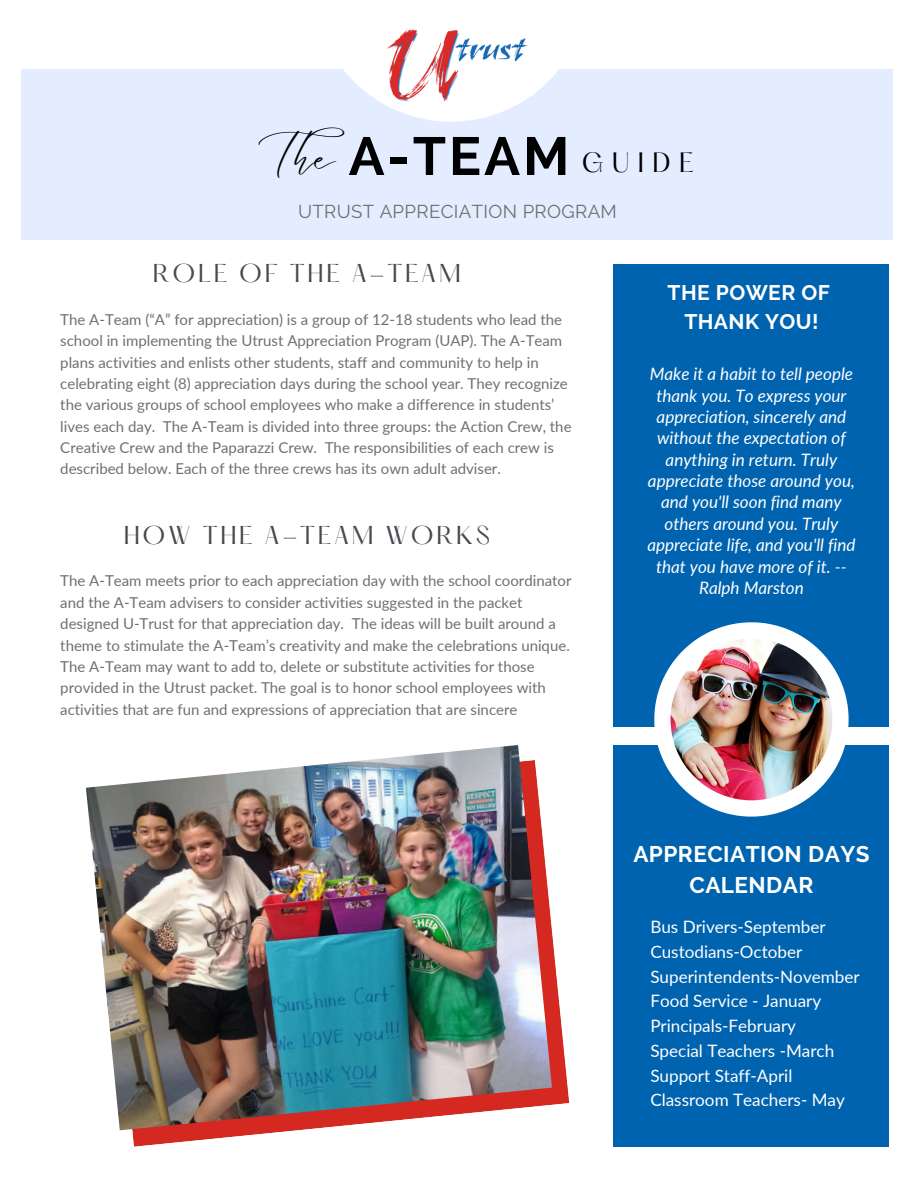
<style>
.page{position:relative;width:918px;height:1188px;background:#fff}
.page>*{position:absolute;margin:0;border:0;box-sizing:border-box;transform-origin:0 0}
.t1{font:700 53.55px "Raleway";color:#000}
.t2{font:32.1px "Le Jour Script";color:#000}
.t3{font:24.45px "Hatton";letter-spacing:.345em;color:#000}
.t4{font:22.5px "Hatton";letter-spacing:.12em;color:#464a4e}
.t5{font:700 22.5px/31.5px "Raleway";letter-spacing:.02em;color:#fff;text-align:center}
.t6{font:700 21px/29.2px "Raleway";letter-spacing:.02em;color:#fff;text-align:center}
.t7{font:18.6px "Raleway";letter-spacing:.02em;color:#706f6f}
.t8{font:italic 17.1px/21.3px "Lato";color:#fff;text-align:center}
.t9{font:17.1px/24.8px "Lato";color:#fff}
.t10{font:15px/21.3px "Lato";color:#706f6f}
</style>
<div class="page">
<div style="left:21px;top:69px;width:872px;height:171px;background:#e4edff"></div>
<svg style="left:343px;top:69px;width:216px;height:53px"></svg>
<img style="left:384px;top:28px;width:150px;height:76px">
<div style="left:614px;top:264px;width:275px;height:462px;background:#0063af"></div>
<div style="left:614px;top:745px;width:275px;height:401px;background:#0063af"></div>
<svg style="left:654px;top:622px;width:195px;height:195px"></svg>
<img style="left:671px;top:639px;width:161px;height:161px">
<svg style="left:119px;top:932px;width:450px;height:215px"></svg>
<img style="left:86px;top:745px;width:466px;height:385px">
<p class="t2" style="left:257px;top:138px;width:89px">Th e</p>
<h4 class="t1" style="left:349px;top:125px;width:222px">A-TEAM</h4>
<h6 class="t3" style="left:582px;top:151px;width:113px">GUIDE</h6>
<h4 class="t7" style="left:298px;top:200px;width:320px">UTRUST APPRECIATION PROGRAM</h4>
<p class="t4" style="left:153px;top:263px;width:309px">ROLE OF THE A-TEAM</p>
<h4 class="t10" style="left:60px;top:308px;width:513px">The A-Team (“A” for appreciation) is a group of 12-18 students who lead the school in implementing the Utrust Appreciation Program (UAP). The A-Team plans activities and enlists other students, staff and community to help in celebrating eight (8) appreciation days during the school year. They recognize the various groups of school employees who make a difference in students’ lives each day. The A-Team is divided into three groups: the Action Crew, the Creative Crew and the Paparazzi Crew. The responsibilities of each crew is described below. Each of the three crews has its own adult adviser.</h4>
<h5 class="t4" style="left:124px;top:524px;width:368px">HOW THE A-TEAM WORKS</h5>
<p class="t10" style="left:60px;top:570px;width:513px">The A-Team meets prior to each appreciation day with the school coordinator and the A-Team advisers to consider activities suggested in the packet designed U-Trust for that appreciation day. The ideas will be built around a theme to stimulate the A-Team’s creativity and make the celebrations unique.<br>The A-Team may want to add to, delete or substitute activities for those provided in the Utrust packet. The goal is to honor school employees with activities that are fun and expressions of appreciation that are sincere</p>
<p class="t6" style="left:668px;top:277px;width:164px">THE POWER OF<br>THANK YOU!</p>
<p class="t8" style="left:647px;top:363px;width:210px">Make it a habit to tell people thank you. To express your appreciation, sincerely and without the expectation of anything in return. Truly appreciate those around you, and you'll soon find many others around you. Truly appreciate life, and you'll find that you have more of it. --<br>Ralph Marston</p>
<p class="t5" style="left:633px;top:838px;width:238px">APPRECIATION DAYS<br>CALENDAR</p>
<p class="t9" style="left:650px;top:914px;width:211px">Bus Drivers-September<br>Custodians-October<br>Superintendents-November</p>
<h3 class="t9" style="left:650px;top:988px;width:172px">Food Service - January<br>Principals-February</h3>
<p class="t9" style="left:650px;top:1038px;width:185px">Special Teachers -March<br>Support Staff-April</p>
<p class="t9" style="left:650px;top:1087px;width:196px">Classroom Teachers- May</p>
</div>
